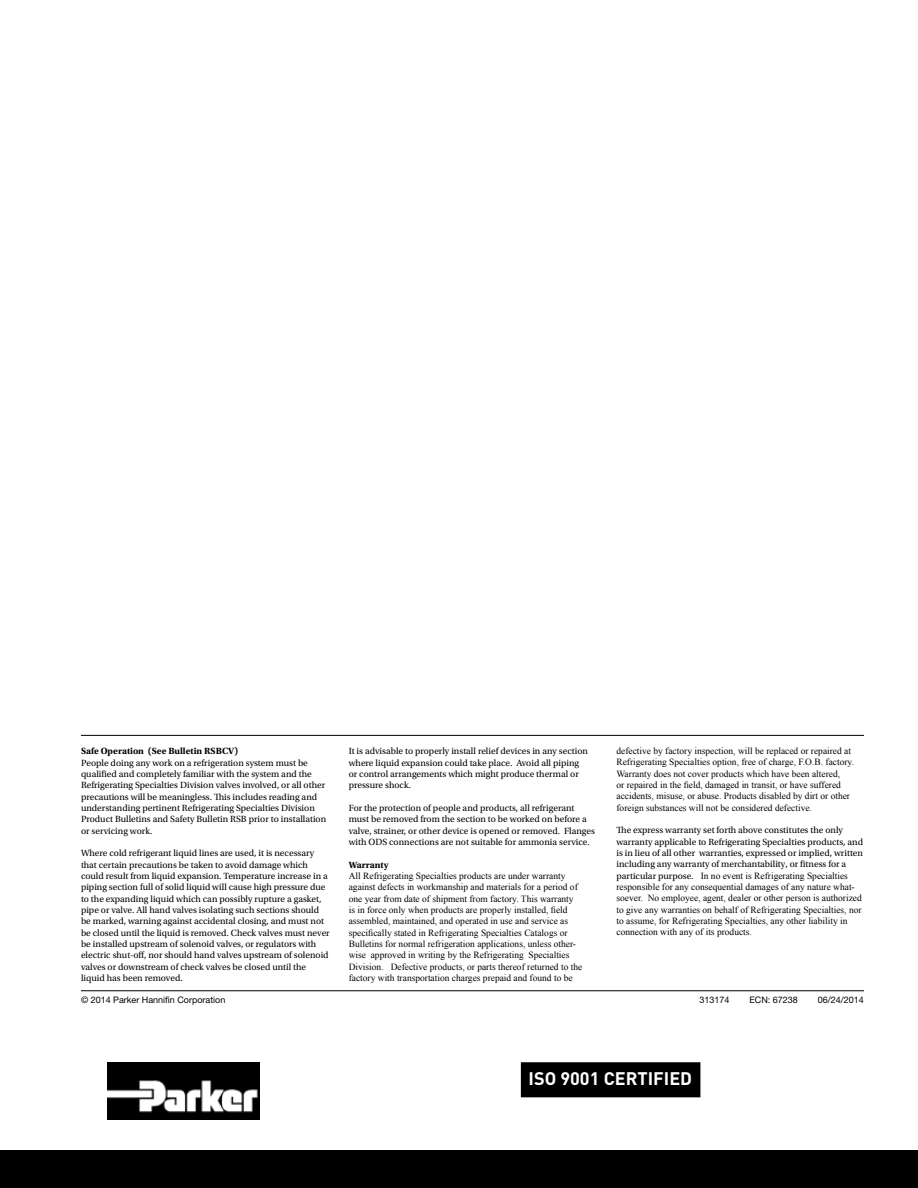
<style>
.page{position:relative;width:918px;height:1188px;background:#fff}
.page>*{position:absolute;margin:0;border:0;box-sizing:border-box;transform-origin:0 0}
.t1{font:700 18px "DINOT";color:#fff}
.t2{font:9.45px/11.4px "Utopia Std";color:#000}
.t3{font:9.45px/11.4px "Times New Roman";color:#000}
.t4{font:700 9.45px "Utopia Std";color:#000}
.t5{font:9px "Helvetica Neue LT Std";color:#000}
.s1{font-family:"Utopia Std"}
</style>
<div class="page">
<div style="left:0;top:1150px;width:918px;height:38px;background:#000"></div>
<img style="left:108px;top:1062px;width:152px;height:57px">
<div style="left:522px;top:1063px;width:178px;height:34px;background:#000"></div>
<div style="left:521px;top:1062px;width:179px;height:35px;border:2px solid #000"></div>
<hr style="left:81px;top:990px;width:783px;height:1px;background:#000">
<hr style="left:81px;top:735px;width:783px;height:1px;background:#000">
<p class="t4" style="left:81px;top:746px;width:159px">Safe Operation (See Bulletin RSBCV)</p>
<p class="t2" style="left:81px;top:757px;width:247px">People doing any work on a refrigeration system must be qualified and completely familiar with the system and the Refrigerating Specialties Division valves involved, or all other precautions will be meaningless. This includes reading and understanding pertinent Refrigerating Specialties Division Product Bulletins and Safety Bulletin RSB prior to installation or servicing work.</p>
<p class="t2" style="left:81px;top:848px;width:250px">Where cold refrigerant liquid lines are used, it is necessary that certain precautions be taken to avoid damage which could result from liquid expansion. Temperature increase in a piping section full of solid liquid will cause high pressure due to the expanding liquid which can possibly rupture a gasket, pipe or valve. All hand valves isolating such sections should be marked, warning against accidental closing, and must not be closed until the liquid is removed. Check valves must never be installed upstream of solenoid valves, or regulators with electric shut-off, nor should hand valves upstream of solenoid valves or downstream of check valves be closed until the liquid has been removed.</p>
<p class="t5" style="left:81px;top:995px;width:146px">© 2014 Parker Hannifin Corporation</p>
<p class="t2" style="left:349px;top:746px;width:241px">It is advisable to properly install relief devices in any section where liquid expansion could take place. Avoid all piping or control arrangements which might produce thermal or pressure shock.</p>
<p class="t2" style="left:349px;top:802px;width:248px">For the protection of people and products, all refrigerant must be removed from the section to be worked on before a valve, strainer, or other device is opened or removed. Flanges with ODS connections are not suitable for ammonia service.</p>
<p class="t4" style="left:349px;top:859px;width:41px">Warranty</p>
<p class="t3" style="left:349px;top:870px;width:235px">All Refrigerating Specialties products are under warranty against defects in workmanship and materials for a period of one year from date of shipment from factory. This warranty<br>is in force only when products are properly installed, field assembled, maintained, and operated in use and service as specifically stated in Refrigerating Specialties Catalogs or Bulletins for normal refrigeration applications, unless other&shy;wise approved in writing by the Refrigerating Specialties Division. Defective products, or parts thereof returned to the factory with transportation charges prepaid and found to be</p>
<p class="t3" style="left:616px;top:745px;width:239px">defective by factory inspection, will be replaced or repaired at Refrigerating Specialties option, free of charge, F.O.B. factory.<br>Warranty does not cover products which have been altered,<br>or repaired in the field, damaged in transit, or have suffered accidents, misuse, or abuse. Products disabled by dirt or other foreign substances will not be considered defective.</p>
<p class="t2" style="left:616px;top:825px;width:248px">The express warranty set forth above constitutes the only warranty applicable to Refrigerating Specialties products, and is in lieu of all other warranties, expressed or implied, written including any warranty of merchantability, or fitness for a</p>
<p class="t3" style="left:616px;top:870px;width:247px"><span class="s1">particular purpose.</span> In no event is Refrigerating Specialties responsible for any consequential damages of any nature what&shy;soever. No employee, agent, dealer or other person is authorized to give any warranties on behalf of Refrigerating Specialties, nor to assume, for Refrigerating Specialties, any other liability in connection with any of its products.</p>
<p class="t5" style="left:699px;top:995px;width:32px">313174</p>
<p class="t5" style="left:749px;top:995px;width:50px">ECN: 67238</p>
<p class="t5" style="left:818px;top:995px;width:48px">06/24/2014</p>
<h1 class="t1" style="left:529px;top:1067px;width:165px">ISO 9001 CERTIFIED</h1>
</div>
